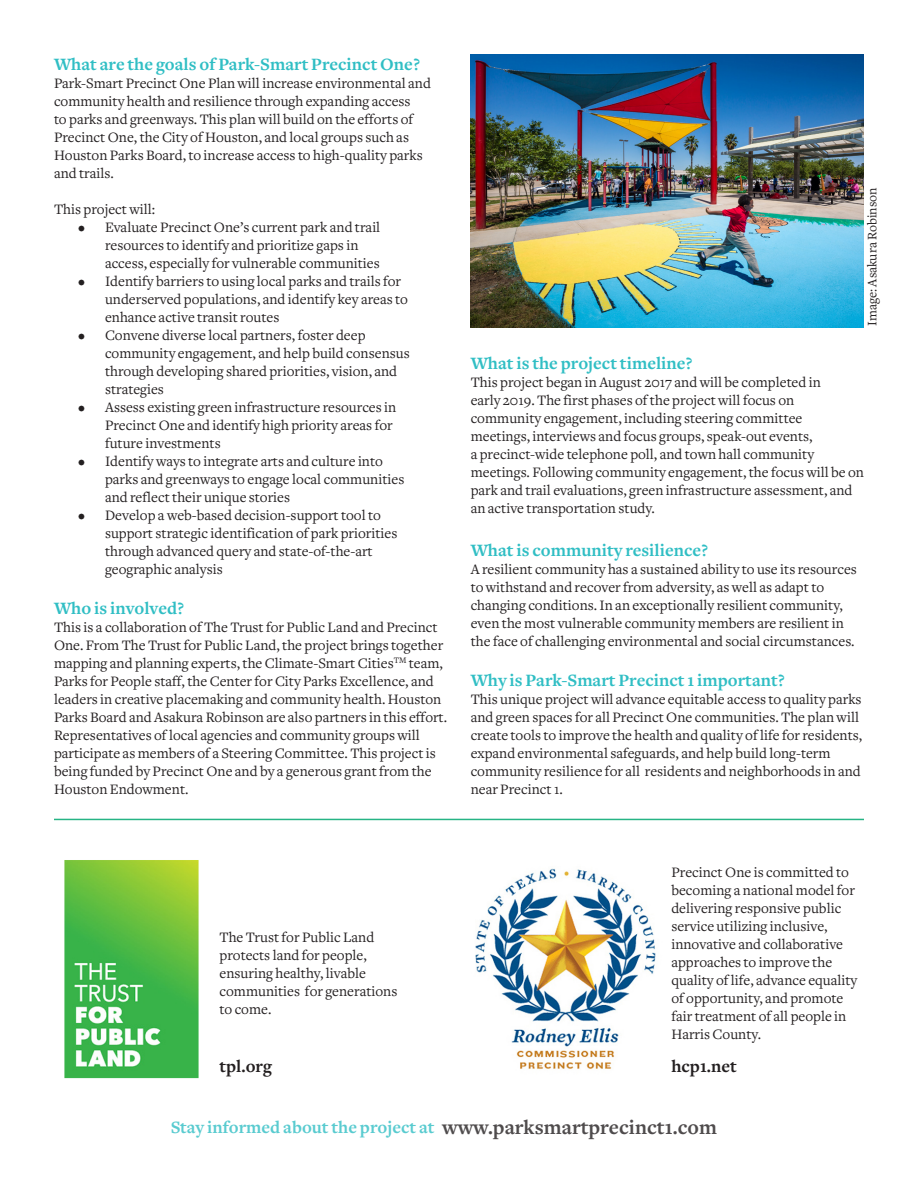
<style>
.page{position:relative;width:918px;height:1188px;background:#fff}
.page>*{position:absolute;margin:0;border:0;box-sizing:border-box;transform-origin:0 0}
.t1{font:700 18px "Freight Text";color:#30bec4}
.t2{font:700 18px "Freight Text";color:#231f20}
.t3{font:15px/18px "Freight Text";color:#231f20}
.t4{font:13.5px "Freight Text";color:#231f20}
.s1{font-size:21px;color:#231f20}
</style>
<div class="page">
<img style="left:475px;top:868px;width:181px;height:201px">
<img style="left:471px;top:54px;width:393px;height:274px">
<hr style="left:54px;top:819px;width:810px;height:1px;background:#26b485">
<img style="left:64px;top:860px;width:135px;height:219px">
<p class="t1" style="left:54px;top:55px;width:368px">What are the goals of Park-Smart Precinct One?</p>
<p class="t3" style="left:54px;top:75px;width:378px">Park-Smart Precinct One Plan will increase environmental and community health and resilience through expanding access<br>to parks and greenways. This plan will build on the efforts of Precinct One, the City of Houston, and local groups such as Houston Parks Board, to increase access to high-quality parks and trails.</p>
<p class="t3" style="left:54px;top:201px;width:103px">This project will:</p>
<p class="t3" style="left:105px;top:219px;width:277px;text-indent:-27px">• Evaluate Precinct One’s current park and trail resources to identify and prioritize gaps in access, especially for vulnerable communities</p>
<p class="t3" style="left:105px;top:273px;width:304px;text-indent:-27px">• Identify barriers to using local parks and trails for underserved populations, and identify key areas to enhance active transit routes</p>
<p class="t3" style="left:105px;top:327px;width:306px;text-indent:-27px">• Convene diverse local partners, foster deep community engagement, and help build consensus through developing shared priorities, vision, and strategies</p>
<p class="t3" style="left:105px;top:399px;width:293px;text-indent:-27px">• Assess existing green infrastructure resources in<br>Precinct One and identify high priority areas for future investments</p>
<p class="t3" style="left:105px;top:453px;width:301px;text-indent:-27px">• Identify ways to integrate arts and culture into parks and greenways to engage local communities and reflect their unique stories</p>
<p class="t3" style="left:105px;top:507px;width:294px;text-indent:-27px">• Develop a web-based decision-support tool to support strategic identification of park priorities through advanced query and state-of-the-art geographic analysis</p>
<p class="t1" style="left:54px;top:598px;width:132px">Who is involved?</p>
<p class="t3" style="left:54px;top:619px;width:395px">This is a collaboration of The Trust for Public Land and Precinct One. From The Trust for Public Land, the project brings together mapping and planning experts, the Climate-Smart Cities<sup>TM</sup> team, Parks for People staff, the Center for City Parks Excellence, and leaders in creative placemaking and community health. Houston Parks Board and Asakura Robinson are also partners in this effort.<br>Representatives of local agencies and community groups will participate as members of a Steering Committee. This project is being funded by Precinct One and by a generous grant from the Houston Endowment.</p>
<p class="t4" style="left:865px;top:326px;width:140px;rotate:-90deg">Image: Asakura Robinson</p>
<p class="t1" style="left:471px;top:353px;width:223px">What is the project timeline?</p>
<p class="t3" style="left:471px;top:373px;width:352px">This project began in August 2017 and will be completed in</p>
<p class="t3" style="left:471px;top:391px;width:325px">early 2019. The first phases of the project will focus on</p>
<p class="t3" style="left:471px;top:409px;width:333px">community engagement, including steering committee</p>
<p class="t3" style="left:471px;top:427px;width:343px">meetings, interviews and focus groups, speak-out events,</p>
<p class="t3" style="left:471px;top:445px;width:345px">a precinct-wide telephone poll, and town hall community</p>
<p class="t3" style="left:471px;top:463px;width:395px">meetings. Following community engagement, the focus will be on park and trail evaluations, green infrastructure assessment, and an active transportation study.</p>
<p class="t1" style="left:471px;top:540px;width:239px">What is community resilience?</p>
<p class="t3" style="left:471px;top:561px;width:388px">A resilient community has a sustained ability to use its resources to withstand and recover from adversity, as well as adapt to changing conditions. In an exceptionally resilient community, even the most vulnerable community members are resilient in the face of challenging environmental and social circumstances.</p>
<p class="t1" style="left:471px;top:670px;width:316px">Why is Park-Smart Precinct 1 important?</p>
<p class="t3" style="left:471px;top:690px;width:393px">This unique project will advance equitable access to quality parks and green spaces for all Precinct One communities. The plan will create tools to improve the health and quality of life for residents, expand environmental safeguards, and help build long-term community resilience for all residents and neighborhoods in and near Precinct 1.</p>
<p class="t3" style="left:220px;top:929px;width:179px">The Trust for Public Land protects land for people, ensuring healthy, livable communities for generations to come.</p>
<p class="t3" style="left:671px;top:864px;width:188px">Precinct One is committed to becoming a national model for delivering responsive public service utilizing inclusive, innovative and collaborative approaches to improve the quality of life, advance equality of opportunity, and promote fair treatment of all people in<br>Harris County.</p>
<p class="t2" style="left:220px;top:1056px;width:54px">tpl.org</p>
<p class="t2" style="left:671px;top:1056px;width:67px">hcp1.net</p>
<p class="t1" style="left:170px;top:1118px;width:548px">Stay informed about the project at <span class="s1">www.parksmartprecinct1.com</span></p>
</div>
